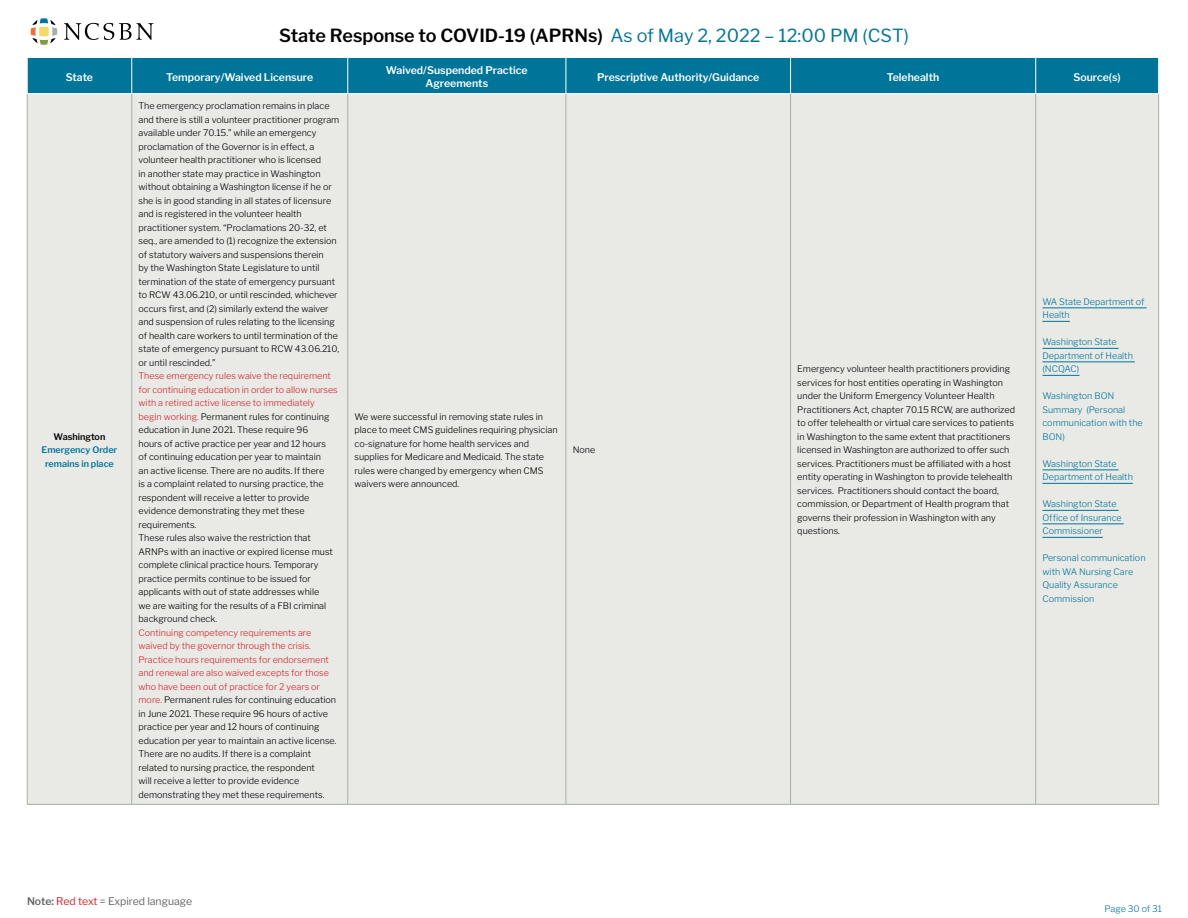
<style>
.page{position:relative;width:1188px;height:918px;background:#fff}
.page>*{position:absolute;margin:0;border:0;box-sizing:border-box;transform-origin:0 0}
.t1{font:600 18px "Libre Franklin";color:#000}
.t2{font:600 10.5px/12.6px "Libre Franklin";color:#fff;text-align:center}
.t3{font:10.5px "Libre Franklin";color:#636466}
.t4{font:300 9px/13.5px "Libre Franklin";color:#000}
.t5{font:300 9px/13.5px "Libre Franklin";color:#00759a}
.t6{font:600 9px/13.5px "Libre Franklin";color:#00759a;text-align:center}
.t7{font:600 9px "Libre Franklin";color:#000}
.s1{font-weight:400;color:#00759a}
.s2{color:#d2232a}
.s3{font-weight:600}
</style>
<div class="page">
<svg style="left:31px;top:18px;width:26px;height:27px"></svg>
<svg style="left:64px;top:23px;width:90px;height:17px"></svg>
<div style="left:28px;top:58px;width:1130px;height:35px;background:#00759a"></div>
<div style="left:28px;top:94px;width:1130px;height:710px;background:#e9eae6"></div>
<hr style="left:27px;top:94px;width:1px;height:710px;background:#a6afa2">
<hr style="left:132px;top:94px;width:1px;height:710px;background:#a6afa2">
<hr style="left:348px;top:94px;width:1px;height:710px;background:#a6afa2">
<hr style="left:566px;top:94px;width:1px;height:710px;background:#a6afa2">
<hr style="left:790px;top:94px;width:1px;height:710px;background:#a6afa2">
<hr style="left:1035px;top:94px;width:1px;height:710px;background:#a6afa2">
<hr style="left:1158px;top:94px;width:1px;height:710px;background:#a6afa2">
<hr style="left:27px;top:804px;width:105px;height:1px;background:#a6afa2">
<hr style="left:132px;top:804px;width:216px;height:1px;background:#a6afa2">
<hr style="left:348px;top:804px;width:218px;height:1px;background:#a6afa2">
<hr style="left:566px;top:804px;width:225px;height:1px;background:#a6afa2">
<hr style="left:791px;top:804px;width:245px;height:1px;background:#a6afa2">
<hr style="left:1036px;top:804px;width:123px;height:1px;background:#a6afa2">
<hr style="left:132px;top:58px;width:1px;height:35px;background:#fff">
<hr style="left:348px;top:58px;width:1px;height:35px;background:#fff">
<hr style="left:566px;top:58px;width:1px;height:35px;background:#fff">
<hr style="left:790px;top:58px;width:1px;height:35px;background:#fff">
<hr style="left:1035px;top:58px;width:1px;height:35px;background:#fff">
<hr style="left:1042px;top:308px;width:105px;height:1px;background:#00759a">
<svg style="left:1042px;top:321px;width:28px;height:1px"></svg>
<hr style="left:1042px;top:348px;width:77px;height:1px;background:#00759a">
<hr style="left:1042px;top:362px;width:93px;height:1px;background:#00759a">
<hr style="left:1042px;top:375px;width:37px;height:1px;background:#00759a">
<hr style="left:1042px;top:470px;width:77px;height:1px;background:#00759a">
<hr style="left:1042px;top:483px;width:91px;height:1px;background:#00759a">
<hr style="left:1042px;top:510px;width:77px;height:1px;background:#00759a">
<hr style="left:1042px;top:524px;width:82px;height:1px;background:#00759a">
<hr style="left:1042px;top:537px;width:61px;height:1px;background:#00759a">
<h1 class="t1" style="left:279px;top:24px;width:631px">State Response to COVID-19 (APRNs) <span class="s1">As of May 2, 2022 – 12:00 PM (CST)</span></h1>
<p class="t2" style="left:66px;top:71px;width:29px">State</p>
<p class="t2" style="left:166px;top:71px;width:148px">Temporary/Waived Licensure</p>
<p class="t2" style="left:386px;top:64px;width:143px">Waived/Suspended Practice<br>Agreements</p>
<p class="t2" style="left:597px;top:71px;width:164px">Prescriptive Authority/Guidance</p>
<p class="t2" style="left:887px;top:71px;width:54px">Telehealth</p>
<p class="t2" style="left:1073px;top:71px;width:49px">Source(s)</p>
<p class="t7" style="left:54px;top:431px;width:53px">Washington</p>
<p class="t6" style="left:42px;top:443px;width:77px">Emergency Order remains in place</p>
<p class="t4" style="left:139px;top:99px;width:202px">The emergency proclamation remains in place and there is still a volunteer practitioner program available under 70.15.” while an emergency proclamation of the Governor is in effect, a volunteer health practitioner who is licensed<br>in another state may practice in Washington without obtaining a Washington license if he or she is in good standing in all states of licensure and is registered in the volunteer health practitioner system. “Proclamations 20-32, et seq., are amended to (1) recognize the extension of statutory waivers and suspensions therein<br>by the Washington State Legislature to until termination of the state of emergency pursuant to RCW 43.06.210, or until rescinded, whichever occurs first, and (2) similarly extend the waiver and suspension of rules relating to the licensing of health care workers to until termination of the state of emergency pursuant to RCW 43.06.210, or until rescinded.”</p>
<p class="t4" style="left:139px;top:369px;width:201px"><span class="s2">These emergency rules waive the requirement for continuing education in order to allow nurses with a retired active license to immediately begin working.</span> Permanent rules for continuing education in June 2021. These require 96<br>hours of active practice per year and 12 hours<br>of continuing education per year to maintain<br>an active license. There are no audits. If there<br>is a complaint related to nursing practice, the respondent will receive a letter to provide evidence demonstrating they met these requirements.<br>These rules also waive the restriction that ARNPs with an inactive or expired license must complete clinical practice hours. Temporary practice permits continue to be issued for applicants with out of state addresses while<br>we are waiting for the results of a FBI criminal background check.</p>
<p class="t4" style="left:139px;top:626px;width:200px"><span class="s2">Continuing competency requirements are waived by the governor through the crisis.<br>Practice hours requirements for endorsement and renewal are also waived excepts for those who have been out of practice for 2 years or more.</span> Permanent rules for continuing education in June 2021. These require 96 hours of active practice per year and 12 hours of continuing education per year to maintain an active license.<br>There are no audits. If there is a complaint related to nursing practice, the respondent<br>will receive a letter to provide evidence demonstrating they met these requirements.</p>
<p class="t4" style="left:355px;top:410px;width:205px">We were successful in removing state rules in place to meet CMS guidelines requiring physician co-signature for home health services and supplies for Medicare and Medicaid. The state rules were changed by emergency when CMS waivers were announced.</p>
<p class="t4" style="left:573px;top:443px;width:24px">None</p>
<p class="t3" style="left:27px;top:895px;width:167px"><span class="s3">Note:</span> <span class="s2">Red text</span> = Expired language</p>
<p class="t4" style="left:797px;top:362px;width:219px">Emergency volunteer health practitioners providing services for host entities operating in Washington under the Uniform Emergency Volunteer Health Practitioners Act, chapter 70.15 RCW, are authorized to offer telehealth or virtual care services to patients in Washington to the same extent that practitioners licensed in Washington are authorized to offer such services. Practitioners must be affiliated with a host entity operating in Washington to provide telehealth services. Practitioners should contact the board, commission, or Department of Health program that governs their profession in Washington with any questions.</p>
<p class="t5" style="left:1042px;top:295px;width:104px">WA State Department of<br>Health</p>
<p class="t5" style="left:1042px;top:335px;width:92px">Washington State<br>Department of Health (NCQAC)</p>
<p class="t5" style="left:1042px;top:389px;width:102px">Washington BON<br>Summary (Personal communication with the<br>BON)</p>
<p class="t5" style="left:1042px;top:457px;width:92px">Washington State<br>Department of Health</p>
<p class="t5" style="left:1042px;top:497px;width:81px">Washington State<br>Office of Insurance<br>Commissioner</p>
<p class="t5" style="left:1042px;top:551px;width:105px">Personal communication with WA Nursing Care<br>Quality Assurance<br>Commission</p>
<p class="t5" style="left:1104px;top:901px;width:59px">Page 30 of 31</p>
</div>
